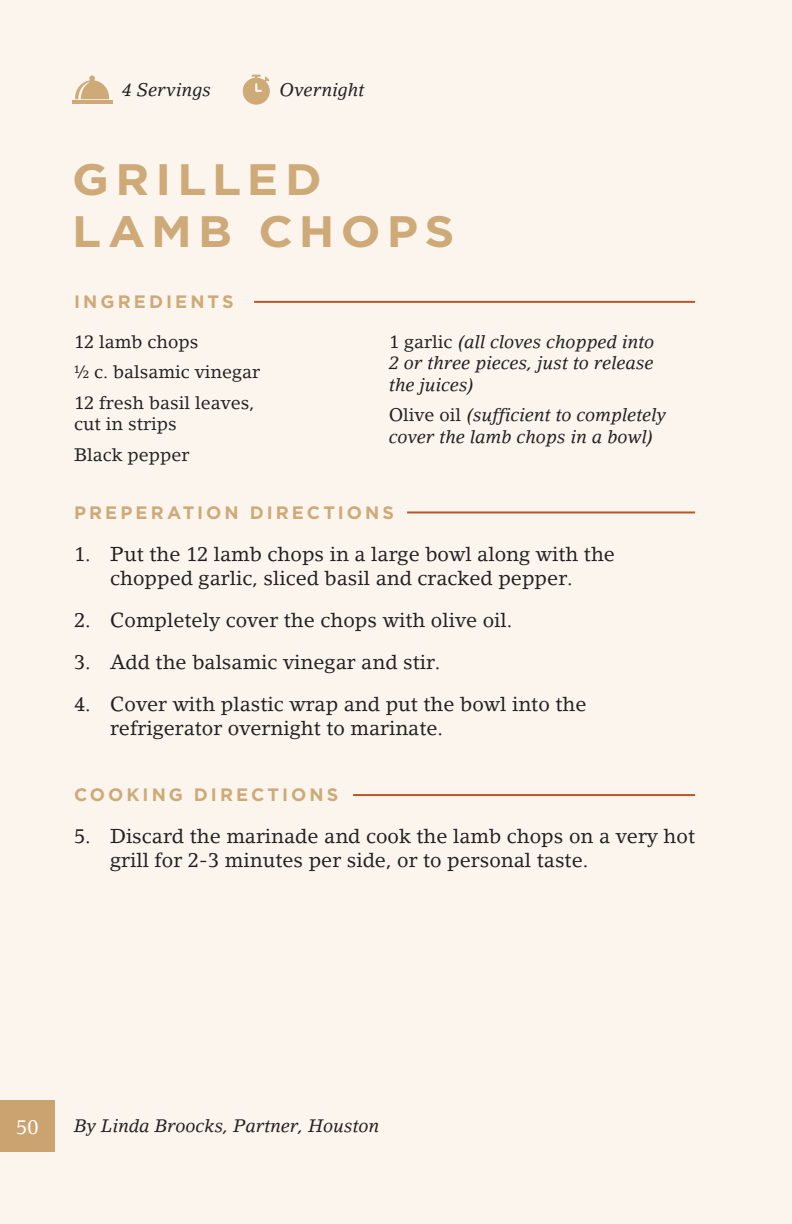
<style>
.page{position:relative;width:792px;height:1224px;background:#fbf5ee}
.page>*{position:absolute;margin:0;border:0;box-sizing:border-box;transform-origin:0 0}
.New_Recipe_Header_20{font:700 44px/52.8px "Gotham";letter-spacing:.13em;color:#ceaa78;scale:1.07 1}
.t1{font:20px/24px "Lino Letter";color:#231f20}
.Footer_Page_Number{font:20px "Lino Letter";color:#fff}
.Ingredients{font:italic 18px/21.6px "Lino Letter";color:#231f20;text-align:justify}
.Ingredients-2{font:18px/21.6px "Lino Letter";color:#231f20}
.Directions_Headline{font:700 18px "Gotham";letter-spacing:.17em;color:#ceaa78}
.Left_Recipe_Credit{font:italic 18px "Lino Letter";color:#231f20}
.Time_and_Servings{font:italic 18px "Lino Letter";letter-spacing:.005em;color:#231f20}
.Ingredients_Headline{font:700 18px "Gotham";letter-spacing:.17em;color:#ceaa78}
.s1{font-style:normal}
</style>
<div class="page">
<div style="left:0;top:1101px;width:55px;height:51px;background:#cba370"></div>
<svg style="left:243px;top:75px;width:27px;height:30px"></svg>
<svg style="left:75px;top:75px;width:34px;height:24px"></svg>
<hr style="left:72px;top:100px;width:40px;height:4px;background:#ceaa78">
<hr style="left:254px;top:301px;width:441px;height:2px;background:#b85629">
<hr style="left:407px;top:511px;width:288px;height:2px;background:#b85629">
<hr style="left:353px;top:794px;width:342px;height:2px;background:#b85629">
<p class="Time_and_Servings" style="left:122px;top:78px;width:91px">4 Servings</p>
<p class="Time_and_Servings" style="left:280px;top:78px;width:86px">Overnight</p>
<p class="New_Recipe_Header_20" style="left:72px;top:152px;width:359px">GRILLED<br>LAMB CHOPS</p>
<p class="Ingredients_Headline" style="left:74px;top:290px;width:161px">INGREDIENTS</p>
<p class="Ingredients-2" style="left:74px;top:331px;width:126px">12 lamb chops</p>
<p class="Ingredients-2" style="left:74px;top:361px;width:188px">½ c. balsamic vinegar</p>
<p class="Ingredients-2" style="left:74px;top:392px;width:182px">12 fresh basil leaves, cut in strips</p>
<p class="Ingredients-2" style="left:74px;top:444px;width:117px">Black pepper</p>
<p class="Ingredients" style="left:389px;top:330px;width:267px"><span class="s1">1 garlic</span> (all cloves chopped into 2 or three pieces, just to release the juices)</p>
<p class="Ingredients" style="left:389px;top:404px;width:279px"><span class="s1">Olive oil</span> (sufficient to completely cover the lamb chops in a bowl)</p>
<p class="Directions_Headline" style="left:74px;top:500px;width:321px">PREPERATION DIRECTIONS</p>
<p class="t1" style="left:74px;top:542px;width:542px;text-align:center">1. Put the 12 lamb chops in a large bowl along with the chopped garlic, sliced basil and cracked pepper.</p>
<p class="t1" style="left:74px;top:608px;width:440px">2. Completely cover the chops with olive oil.</p>
<p class="t1" style="left:74px;top:650px;width:368px">3. Add the balsamic vinegar and stir.</p>
<p class="t1" style="left:110px;top:692px;width:478px;text-indent:-36px">4. Cover with plastic wrap and put the bowl into the refrigerator overnight to marinate.</p>
<p class="Directions_Headline" style="left:74px;top:783px;width:266px">COOKING DIRECTIONS</p>
<p class="t1" style="left:110px;top:824px;width:586px;text-indent:-36px">5. Discard the marinade and cook the lamb chops on a very hot grill for 2-3 minutes per side, or to personal taste.</p>
<p class="Footer_Page_Number" style="left:16px;top:1115px;width:24px">50</p>
<p class="Left_Recipe_Credit" style="left:74px;top:1115px;width:307px">By Linda Broocks, Partner, Houston</p>
</div>
